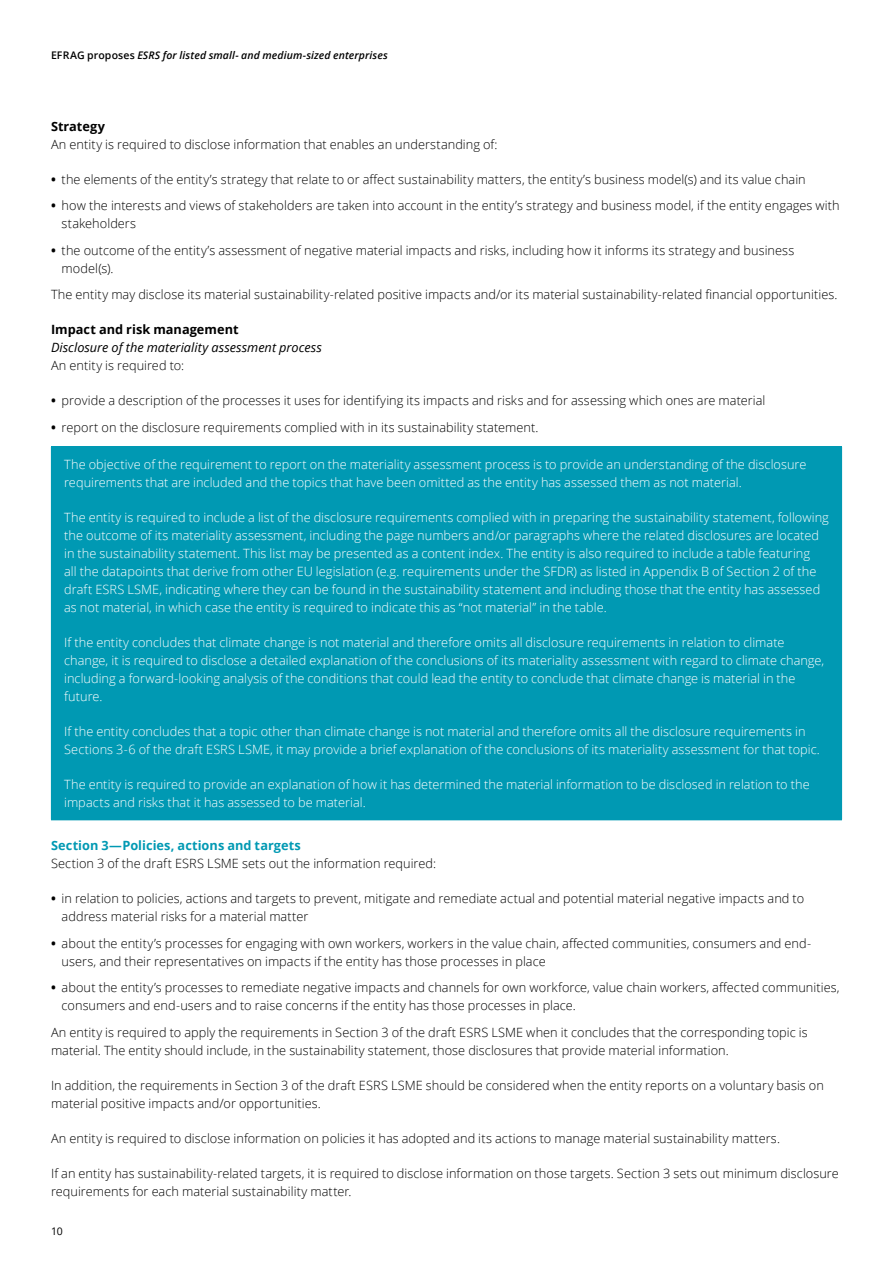
<style>
.page{position:relative;width:893px;height:1263px;background:#fff}
.page>*{position:absolute;margin:0;border:0;box-sizing:border-box;transform-origin:0 0}
.t1{font:300 12.75px/18px "Open Sans";letter-spacing:.005em;color:#000}
.t2{font:300 12.75px/18px "Open Sans";letter-spacing:.005em;color:#fff}
.t3{font:italic 12.75px "Open Sans";color:#000}
.t4{font:700 12.75px "Open Sans";letter-spacing:.005em;color:#0099b3}
.t5{font:700 12.75px "Open Sans";color:#000}
.t6{font:italic 600 10.5px "Open Sans";letter-spacing:.01em;color:#000}
.t7{font:10.5px "Open Sans";color:#000}
.s1{font-style:normal}
.s2{font-weight:700}
</style>
<div class="page">
<div style="left:51px;top:446px;width:791px;height:374px;background:#0099b3"></div>
<p class="t6" style="left:51px;top:48px;width:338px"><span class="s1">EFRAG proposes</span> ESRS for listed small- and medium-sized enterprises</p>
<p class="t5" style="left:51px;top:117px;width:56px">Strategy</p>
<p class="t1" style="left:51px;top:135px;width:448px">An entity is required to disclose information that enables an understanding of:</p>
<p class="t1" style="left:51px;top:170px;width:756px"><span class="s2">•</span> the elements of the entity’s strategy that relate to or affect sustainability matters, the entity’s business model(s) and its value chain</p>
<p class="t1" style="left:62px;top:196px;width:780px;text-indent:-11px"><span class="s2">•</span> how the interests and views of stakeholders are taken into account in the entity’s strategy and business model, if the entity engages with stakeholders</p>
<p class="t1" style="left:62px;top:241px;width:734px;text-indent:-11px"><span class="s2">•</span> the outcome of the entity’s assessment of negative material impacts and risks, including how it informs its strategy and business model(s).</p>
<p class="t1" style="left:51px;top:285px;width:788px">The entity may disclose its material sustainability-related positive impacts and/or its material sustainability-related financial opportunities.</p>
<p class="t5" style="left:51px;top:320px;width:189px">Impact and risk management</p>
<p class="t3" style="left:51px;top:339px;width:272px">Disclosure of the materiality assessment process</p>
<p class="t1" style="left:51px;top:356px;width:135px">An entity is required to:</p>
<p class="t1" style="left:51px;top:391px;width:716px"><span class="s2">•</span> provide a description of the processes it uses for identifying its impacts and risks and for assessing which ones are material</p>
<p class="t1" style="left:51px;top:418px;width:489px"><span class="s2">•</span> report on the disclosure requirements complied with in its sustainability statement.</p>
<p class="t2" style="left:64px;top:455px;width:744px">The objective of the requirement to report on the materiality assessment process is to provide an understanding of the disclosure requirements that are included and the topics that have been omitted as the entity has assessed them as not material.</p>
<p class="t2" style="left:64px;top:508px;width:766px">The entity is required to include a list of the disclosure requirements complied with in preparing the sustainability statement, following the outcome of its materiality assessment, including the page numbers and/or paragraphs where the related disclosures are located in the sustainability statement. This list may be presented as a content index. The entity is also required to include a table featuring<br>all the datapoints that derive from other EU legislation (e.g. requirements under the SFDR) as listed in Appendix B of Section 2 of the draft ESRS LSME, indicating where they can be found in the sustainability statement and including those that the entity has assessed as not material, in which case the entity is required to indicate this as “not material” in the table.</p>
<p class="t2" style="left:64px;top:633px;width:762px">If the entity concludes that climate change is not material and therefore omits all disclosure requirements in relation to climate change, it is required to disclose a detailed explanation of the conclusions of its materiality assessment with regard to climate change, including a forward-looking analysis of the conditions that could lead the entity to conclude that climate change is material in the future.</p>
<p class="t2" style="left:64px;top:722px;width:757px">If the entity concludes that a topic other than climate change is not material and therefore omits all the disclosure requirements in<br>Sections 3-6 of the draft ESRS LSME, it may provide a brief explanation of the conclusions of its materiality assessment for that topic.</p>
<p class="t2" style="left:64px;top:775px;width:747px">The entity is required to provide an explanation of how it has determined the material information to be disclosed in relation to the impacts and risks that it has assessed to be material.</p>
<p class="t4" style="left:51px;top:837px;width:251px">Section 3—Policies, actions and targets</p>
<p class="t1" style="left:51px;top:854px;width:386px">Section 3 of the draft ESRS LSME sets out the information required:</p>
<p class="t1" style="left:62px;top:889px;width:744px;text-indent:-11px"><span class="s2">•</span> in relation to policies, actions and targets to prevent, mitigate and remediate actual and potential material negative impacts and to address material risks for a material matter</p>
<p class="t1" style="left:62px;top:934px;width:751px;text-indent:-11px"><span class="s2">•</span> about the entity’s processes for engaging with own workers, workers in the value chain, affected communities, consumers and end&shy;users, and their representatives on impacts if the entity has those processes in place</p>
<p class="t1" style="left:62px;top:978px;width:779px;text-indent:-11px"><span class="s2">•</span> about the entity’s processes to remediate negative impacts and channels for own workforce, value chain workers, affected communities, consumers and end-users and to raise concerns if the entity has those processes in place.</p>
<p class="t1" style="left:51px;top:1023px;width:758px">An entity is required to apply the requirements in Section 3 of the draft ESRS LSME when it concludes that the corresponding topic is material. The entity should include, in the sustainability statement, those disclosures that provide material information.</p>
<p class="t1" style="left:51px;top:1076px;width:774px">In addition, the requirements in Section 3 of the draft ESRS LSME should be considered when the entity reports on a voluntary basis on material positive impacts and/or opportunities.</p>
<p class="t1" style="left:51px;top:1129px;width:730px">An entity is required to disclose information on policies it has adopted and its actions to manage material sustainability matters.</p>
<p class="t1" style="left:51px;top:1164px;width:789px">If an entity has sustainability-related targets, it is required to disclose information on those targets. Section 3 sets out minimum disclosure requirements for each material sustainability matter.</p>
<p class="t7" style="left:51px;top:1224px;width:13px">10</p>
</div>
